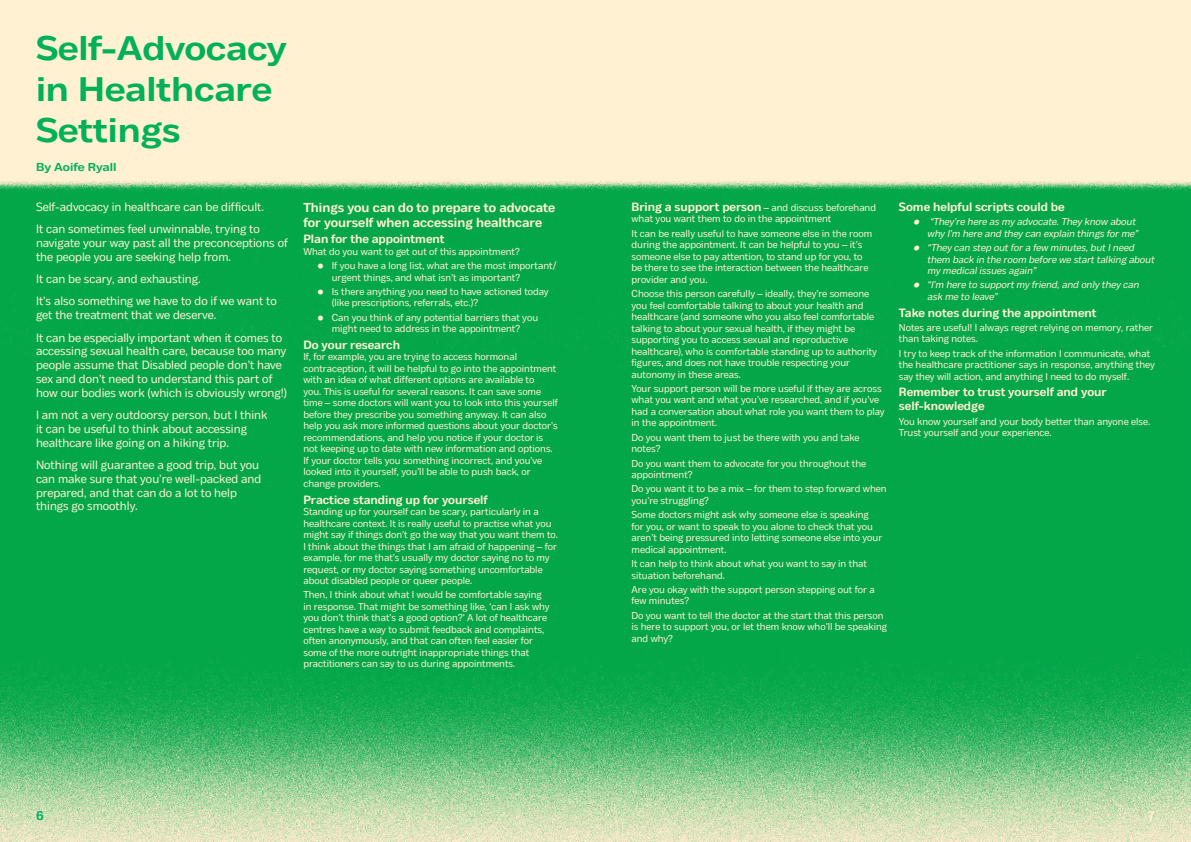
<style>
.page{position:relative;width:1191px;height:842px;background:#fff}
.page>*{position:absolute;margin:0;border:0;box-sizing:border-box;transform-origin:0 0}
.t1{font:700 34px/40.8px "Body Text Fit";color:#00b15a}
.t2{font:700 13px/15px "Body Text";color:#fff1d1}
.t3{font:700 13px "Body Text";color:#00b15a}
.t4{font:12px/13.8px "Body Text";color:#fff1d1}
.t5{font:700 12px/13.8px "Body Text";color:#fff1d1}
.t6{font:700 11.5px "Body Text Fit";color:#00b15a}
.t7{font:10px/11.5px "Body Text";color:#fff1d1}
.t8{font:italic 10px/11.5px "Body Text";color:#fff1d1}
.s1{font-weight:700;font-size:12px}
</style>
<div class="page">
<div style="left:0;top:0;width:596px;height:842px;background:#fff1d1"></div>
<div style="left:596px;top:0;width:595px;height:842px;background:#fff1d1"></div>
<img style="left:0;top:181px;width:1191px;height:661px">
<h1 class="t1" style="left:36px;top:29px;width:252px">Self-Advocacy in Healthcare<br>Settings</h1>
<p class="t6" style="left:36px;top:159px;width:82px">By Aoife Ryall</p>
<p class="t4" style="left:36px;top:196px;width:229px;line-height:22.3px">Self-advocacy in healthcare can be difficult.<br>It can sometimes feel unwinnable, trying to</p>
<p class="t4" style="left:36px;top:236px;width:253px">navigate your way past all the preconceptions of the people you are seeking help from.</p>
<p class="t4" style="left:36px;top:268px;width:242px;line-height:22.3px">It can be scary, and exhausting.<br>It’s also something we have to do if we want to</p>
<p class="t4" style="left:36px;top:304px;width:248px;line-height:22.3px">get the treatment that we deserve.<br>It can be especially important when it comes to</p>
<p class="t4" style="left:36px;top:344px;width:253px">accessing sexual health care, because too many people assume that Disabled people don’t have sex and don’t need to understand this part of how our bodies work (which is obviously wrong!)</p>
<p class="t4" style="left:36px;top:408px;width:233px">I am not a very outdoorsy person, but I think it can be useful to think about accessing healthcare like going on a hiking trip.</p>
<p class="t4" style="left:36px;top:458px;width:227px">Nothing will guarantee a good trip, but you can make sure that you’re well-packed and prepared, and that can do a lot to help things go smoothly.</p>
<h2 class="t2" style="left:303px;top:200px;width:253px">Things you can do to prepare to advocate for yourself when accessing healthcare</h2>
<p class="t5" style="left:303px;top:232px;width:143px">Plan for the appointment</p>
<p class="t7" style="left:303px;top:246px;width:218px">What do you want to get out of this appointment?</p>
<p class="t7" style="left:332px;top:260px;width:226px;text-indent:-14px">● If you have a long list, what are the most important/ urgent things, and what isn’t as important?</p>
<p class="t7" style="left:332px;top:286px;width:218px;text-indent:-14px">● Is there anything you need to have actioned today (like prescriptions, referrals, etc.)?</p>
<p class="t7" style="left:317px;top:312px;width:222px;text-align:center">● Can you think of any potential barriers that you might need to address in the appointment?</p>
<p class="t5" style="left:303px;top:338px;width:98px">Do your research</p>
<p class="t7" style="left:303px;top:351px;width:256px">If, for example, you are trying to access hormonal contraception, it will be helpful to go into the appointment with an idea of what different options are available to<br>you. This is useful for several reasons. It can save some time – some doctors will want you to look into this yourself before they prescribe you something anyway. It can also help you ask more informed questions about your doctor’s recommendations, and help you notice if your doctor is not keeping up to date with new information and options.<br>If your doctor tells you something incorrect, and you’ve looked into it yourself, you’ll be able to push back, or change providers.</p>
<p class="t5" style="left:303px;top:493px;width:186px">Practice standing up for yourself</p>
<p class="t7" style="left:303px;top:506px;width:256px">Standing up for yourself can be scary, particularly in a healthcare context. It is really useful to practise what you might say if things don’t go the way that you want them to.<br>I think about the things that I am afraid of happening – for example, for me that’s usually my doctor saying no to my request, or my doctor saying something uncomfortable about disabled people or queer people.</p>
<p class="t7" style="left:303px;top:589px;width:248px">Then, I think about what I would be comfortable saying in response. That might be something like, ‘can I ask why you don’t think that’s a good option?’ A lot of healthcare centres have a way to submit feedback and complaints, often anonymously, and that can often feel easier for some of the more outright inappropriate things that practitioners can say to us during appointments.</p>
<p class="t7" style="left:631px;top:202px;width:246px"><span class="s1">Bring a support person</span> – and discuss beforehand what you want them to do in the appointment</p>
<p class="t7" style="left:631px;top:228px;width:242px">It can be really useful to have someone else in the room during the appointment. It can be helpful to you – it’s someone else to pay attention, to stand up for you, to be there to see the interaction between the healthcare provider and you.</p>
<p class="t7" style="left:631px;top:288px;width:247px">Choose this person carefully – ideally, they’re someone you feel comfortable talking to about your health and healthcare (and someone who you also feel comfortable talking to about your sexual health, if they might be supporting you to access sexual and reproductive healthcare), who is comfortable standing up to authority figures, and does not have trouble respecting your autonomy in these areas.</p>
<p class="t7" style="left:631px;top:383px;width:254px">Your support person will be more useful if they are across what you want and what you’ve researched, and if you’ve had a conversation about what role you want them to play in the appointment.</p>
<p class="t7" style="left:631px;top:432px;width:229px">Do you want them to just be there with you and take notes?</p>
<p class="t7" style="left:631px;top:457px;width:236px">Do you want them to advocate for you throughout the appointment?</p>
<p class="t7" style="left:631px;top:483px;width:257px">Do you want it to be a mix – for them to step forward when you’re struggling?</p>
<p class="t7" style="left:631px;top:509px;width:252px">Some doctors might ask why someone else is speaking for you, or want to speak to you alone to check that you aren’t being pressured into letting someone else into your medical appointment.</p>
<p class="t7" style="left:631px;top:558px;width:237px">It can help to think about what you want to say in that situation beforehand.</p>
<p class="t7" style="left:631px;top:584px;width:245px">Are you okay with the support person stepping out for a few minutes?</p>
<p class="t7" style="left:631px;top:610px;width:257px">Do you want to tell the doctor at the start that this person is here to support you, or let them know who’ll be speaking and why?</p>
<p class="t5" style="left:899px;top:200px;width:167px">Some helpful scripts could be</p>
<p class="t8" style="left:913px;top:216px;width:226px;text-align:right">● “They’re here as my advocate. They know about why I’m here and they can explain things for me”</p>
<p class="t8" style="left:927px;top:242px;width:228px;text-indent:-14px">● “They can step out for a few minutes, but I need them back in the room before we start talking about my medical issues again”</p>
<p class="t8" style="left:927px;top:279px;width:213px;text-indent:-14px">● “I’m here to support my friend, and only they can ask me to leave”</p>
<p class="t5" style="left:899px;top:306px;width:199px">Take notes during the appointment</p>
<p class="t7" style="left:899px;top:322px;width:256px">Notes are useful! I always regret relying on memory, rather than taking notes.</p>
<p class="t7" style="left:899px;top:348px;width:257px">I try to keep track of the information I communicate, what the healthcare practitioner says in response, anything they say they will action, and anything I need to do myself.</p>
<p class="t5" style="left:899px;top:386px;width:209px">Remember to trust yourself and your self-knowledge</p>
<p class="t7" style="left:899px;top:415px;width:253px">You know yourself and your body better than anyone else.<br>Trust yourself and your experience.</p>
<h2 class="t3" style="left:36px;top:807px;width:9px">6</h2>
<h2 class="t2" style="left:1147px;top:808px;width:9px">7</h2>
</div>
